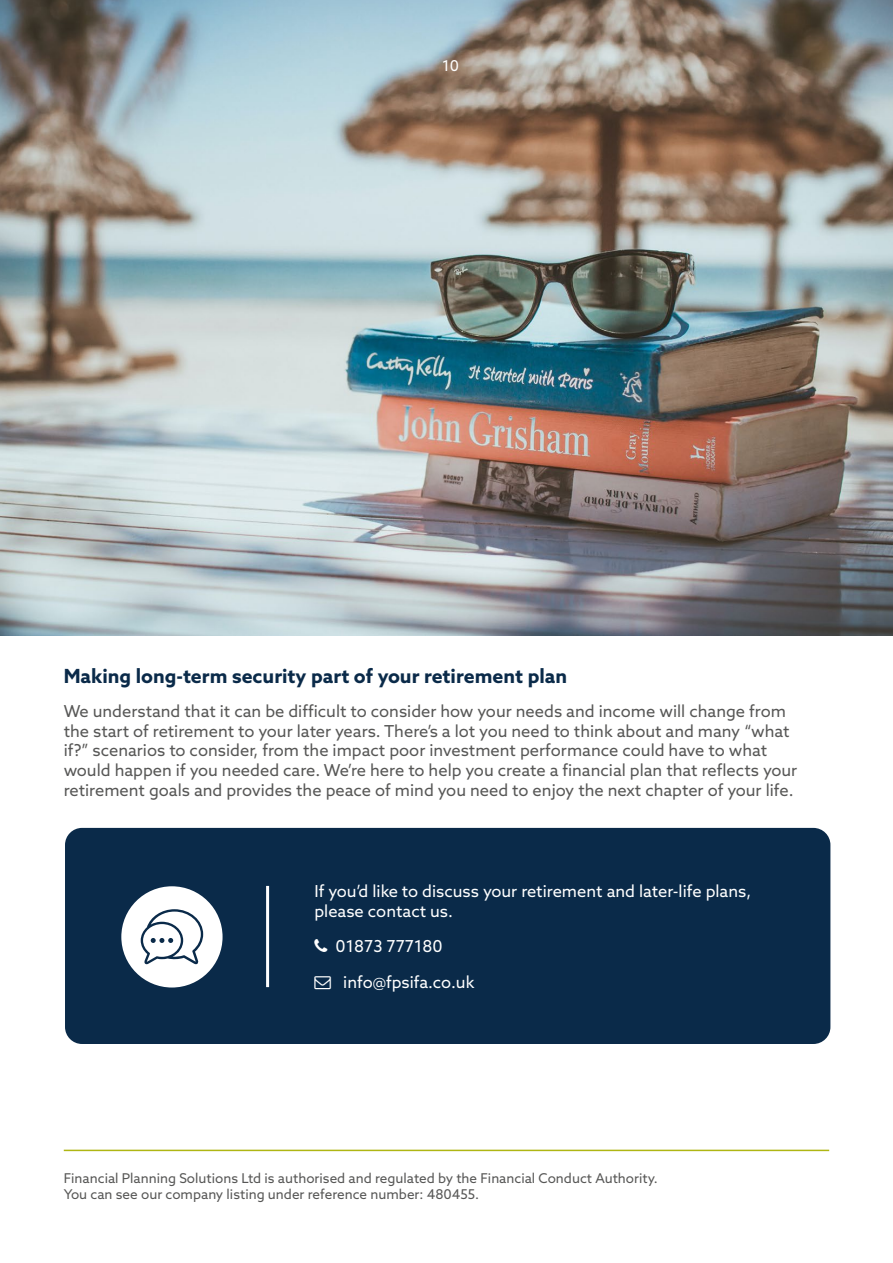
<style>
.page{position:relative;width:893px;height:1263px;background:#fff}
.page>*{position:absolute;margin:0;border:0;box-sizing:border-box;transform-origin:0 0}
.t1{font:700 19.5px "Azo Sans";color:#0a2a49}
.t2{font:16.5px/19.8px "Azo Sans";color:#575756}
.t3{font:16.5px/19.8px "Azo Sans";color:#fff}
.t4{font:15px "Azo Sans";color:#fff}
.t5{font:13.5px/16.2px "Azo Sans";color:#575756}
</style>
<div class="page">
<img style="left:0;top:0;width:893px;height:635px">
<div style="left:65px;top:828px;width:765px;height:216px;background:#0a2a49;border-radius:17px"></div>
<hr style="left:266px;top:886px;width:3px;height:101px;background:#fff">
<div style="left:121px;top:886px;width:102px;height:101px;background:#fff;border-radius:50%"></div>
<svg style="left:141px;top:909px;width:62px;height:55px"></svg>
<hr style="left:64px;top:1150px;width:765px;height:1px;background:#afb613">
<p class="t4" style="left:442px;top:56px;width:18px">10</p>
<p class="t1" style="left:64px;top:663px;width:505px">Making long-term security part of your retirement plan</p>
<p class="t2" style="left:64px;top:701px;width:735px">We understand that it can be difficult to consider how your needs and income will change from the start of retirement to your later years. There’s a lot you need to think about and many “what if?” scenarios to consider, from the impact poor investment performance could have to what would happen if you needed care. We’re here to help you create a financial plan that reflects your retirement goals and provides the peace of mind you need to enjoy the next chapter of your life.</p>
<p class="t3" style="left:314px;top:881px;width:438px">If you’d like to discuss your retirement and later-life plans, please contact us.</p>
<p class="t3" style="left:336px;top:936px;width:109px">01873 777180</p>
<p class="t3" style="left:343px;top:971px;width:133px">info@fpsifa.co.uk</p>
<p class="t5" style="left:64px;top:1170px;width:596px">Financial Planning Solutions Ltd is authorised and regulated by the Financial Conduct Authority.<br>You can see our company listing under reference number: 480455.</p>
</div>
